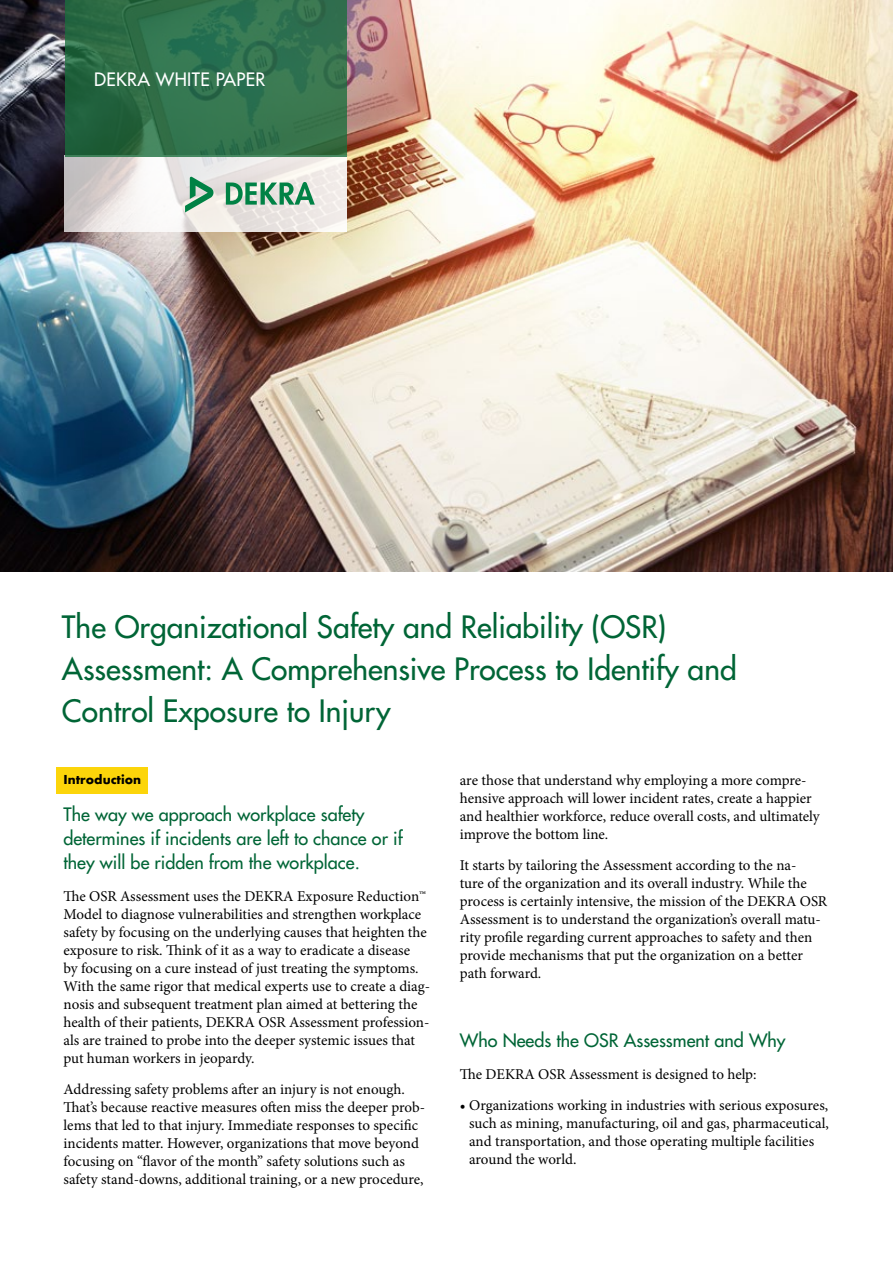
<style>
.page{position:relative;width:893px;height:1263px;background:#fff}
.page>*{position:absolute;margin:0;border:0;box-sizing:border-box;transform-origin:0 0}
.t1{font:30px/42px "Futura";color:#006536}
.t2{font:18px/24px "Futura";color:#006536}
.t3{font:18px "Futura";letter-spacing:.02em;color:#fff}
.t4{font:15px/18px "Minion Pro";letter-spacing:-.005em;color:#000}
.t5{font:700 12px "Futura";color:#000}
</style>
<div class="page">
<img style="left:0;top:0;width:893px;height:571px">
<svg style="left:65px;top:157px;width:282px;height:75px"></svg>
<svg style="left:65px;top:0;width:282px;height:157px;background:#2f704a"></svg>
<svg style="left:226px;top:182px;width:89px;height:23px;background:#77b494"></svg>
<svg style="left:185px;top:177px;width:28px;height:35px"></svg>
<div style="left:57px;top:767px;width:91px;height:27px;background:#fcd50a"></div>
<p class="t3" style="left:94px;top:68px;width:173px">DEKRA WHITE PAPER</p>
<h1 class="t1" style="left:62px;top:606px;width:676px">The Organizational Safety and Reliability (OSR)<br>Assessment: A Comprehensive Process to Identify and<br>Control Exposure to Injury</h1>
<p class="t5" style="left:64px;top:770px;width:79px">Introduction</p>
<p class="t2" style="left:64px;top:802px;width:341px">The way we approach workplace safety determines if incidents are left to chance or if they will be ridden from the workplace.</p>
<p class="t4" style="left:64px;top:887px;width:368px">The OSR Assessment uses the DEKRA Exposure Reduction™ Model to diagnose vulnerabilities and strengthen workplace safety by focusing on the underlying causes that heighten the exposure to risk. Think of it as a way to eradicate a disease<br>by focusing on a cure instead of just treating the symptoms.<br>With the same rigor that medical experts use to create a diag&shy;nosis and subsequent treatment plan aimed at bettering the health of their patients, DEKRA OSR Assessment profession&shy;als are trained to probe into the deeper systemic issues that put human workers in jeopardy.</p>
<p class="t4" style="left:64px;top:1080px;width:363px">Addressing safety problems after an injury is not enough.<br>That’s because reactive measures often miss the deeper prob&shy;lems that led to that injury. Immediate responses to specific incidents matter. However, organizations that move beyond focusing on “flavor of the month” safety solutions such as safety stand-downs, additional training, or a new procedure,</p>
<p class="t4" style="left:460px;top:771px;width:361px">are those that understand why employing a more compre&shy;hensive approach will lower incident rates, create a happier and healthier workforce, reduce overall costs, and ultimately improve the bottom line.</p>
<p class="t4" style="left:460px;top:856px;width:369px">It starts by tailoring the Assessment according to the na-<br>ture of the organization and its overall industry. While the process is certainly intensive, the mission of the DEKRA OSR Assessment is to understand the organization’s overall matu&shy;rity profile regarding current approaches to safety and then provide mechanisms that put the organization on a better path forward.</p>
<p class="t2" style="left:460px;top:1028px;width:327px">Who Needs the OSR Assessment and Why</p>
<p class="t4" style="left:460px;top:1065px;width:298px">The DEKRA OSR Assessment is designed to help:</p>
<p class="t4" style="left:469px;top:1096px;width:361px;text-indent:-9px">• Organizations working in industries with serious exposures, such as mining, manufacturing, oil and gas, pharmaceutical, and transportation, and those operating multiple facilities around the world.</p>
</div>
